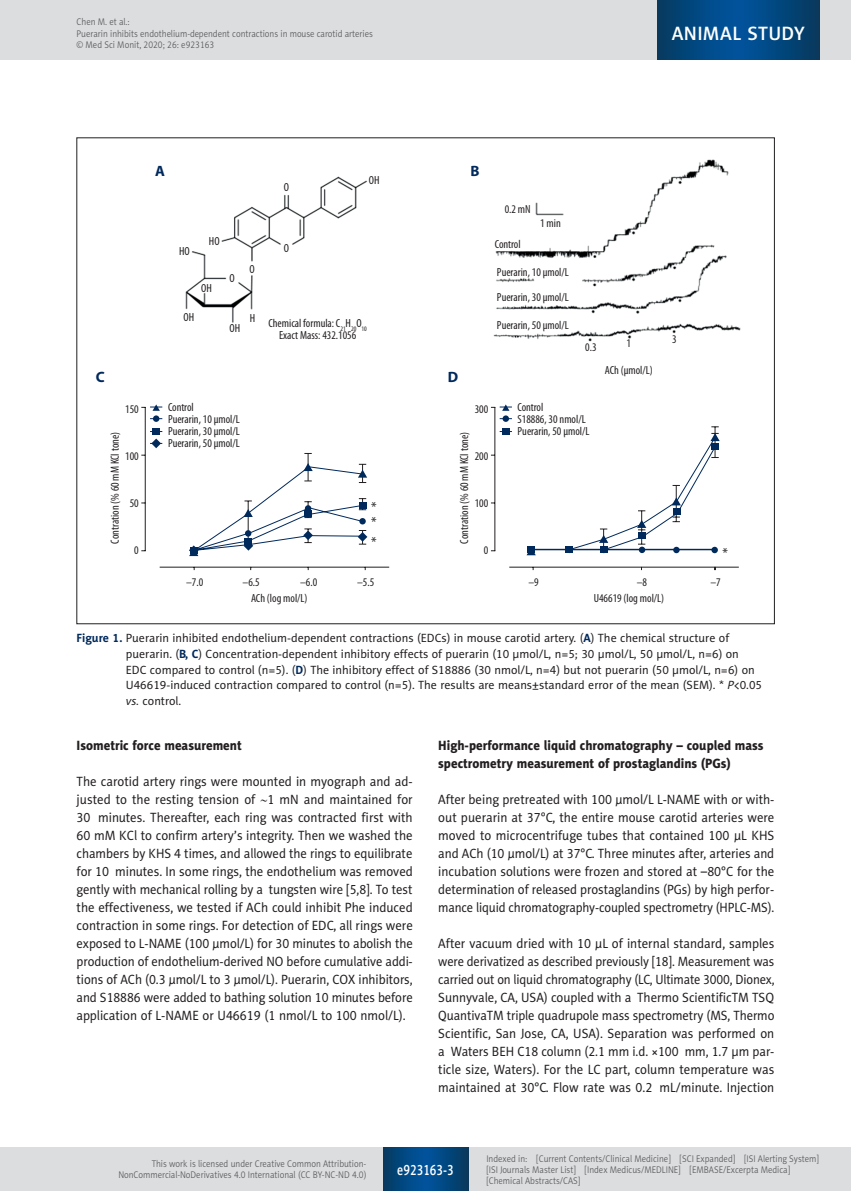
<style>
.page{position:relative;width:851px;height:1191px;background:#fff}
.page>*{position:absolute;margin:0;border:0;box-sizing:border-box;transform-origin:0 0}
.t1{font:19.5px "Naomi Sans EFN Medium";letter-spacing:.015em;color:#fff}
.MSM_e-PAGINA{font:15px "Naomi Sans EFN Medium";color:#fff;scale:.8 1}
.t2{font:700 15px "Myriad Pro";color:#00295c}
.t3{font:condensed 14.7px/14.7px "Myriad Pro";color:#231f20}
.MSM_Body{font:13.5px/18px "Naomi Sans EFN";color:#231f20;text-align:justify;scale:.95 1}
.MSM_Headline_2{font:13.5px/18px "Naomi Sans EFN Heavy";color:#231f20;scale:.95 1}
.MSM_Rycina_tytul{font:12px/15.8px "Naomi Sans EFN";color:#231f20}
.t4{font:condensed 11.7px/11.7px "Myriad Pro";color:#231f20}
.MSM_pagina_zywa{font:9.75px/11.2px "Naomi Sans EFN Light";color:#57585a;scale:.9 1}
.MSM_pagina_sygnatura{font:9.75px "Naomi Sans EFN Light";color:#57585a;scale:.9 1}
.s1{font-weight:700;color:#00295c}
.s2{font-style:italic}
</style>
<div class="page">
<img style="left:185px;top:176px;width:182px;height:147px">
<img style="left:493px;top:159px;width:248px;height:183px">
<hr style="left:160px;top:567px;width:229px;height:1px;background:#231f20">
<hr style="left:145px;top:407px;width:1px;height:144px;background:#231f20">
<svg style="left:189px;top:453px;width:178px;height:103px"></svg>
<div style="left:152px;top:428px;width:8px;height:7px;background:#00295c"></div>
<div style="left:153px;top:415px;width:6px;height:7px;background:#00295c;border-radius:50%"></div>
<svg style="left:141px;top:404px;width:21px;height:7px"></svg>
<svg style="left:150px;top:438px;width:12px;height:10px"></svg>
<hr style="left:509px;top:567px;width:229px;height:1px;background:#231f20">
<hr style="left:494px;top:407px;width:1px;height:144px;background:#231f20">
<hr style="left:714px;top:427px;width:1px;height:30px;background:#231f20">
<div style="left:565px;top:547px;width:7px;height:6px;background:#00295c"></div>
<div style="left:566px;top:546px;width:6px;height:7px;background:#00295c;border-radius:50%"></div>
<svg style="left:526px;top:546px;width:9px;height:9px"></svg>
<div style="left:502px;top:428px;width:7px;height:7px;background:#00295c"></div>
<svg style="left:502px;top:415px;width:7px;height:7px"></svg>
<svg style="left:491px;top:404px;width:21px;height:7px"></svg>
<svg style="left:499px;top:418px;width:13px;height:1px"></svg>
<svg style="left:571px;top:433px;width:148px;height:120px"></svg>
<hr style="left:531px;top:549px;width:185px;height:1px;background:#00295c">
<div style="left:0;top:1148px;width:850px;height:43px;background:#dcdddf"></div>
<svg style="left:383px;top:1147px;width:85px;height:43px;background:#02477e"></svg>
<div style="left:0;top:0;width:850px;height:60px;background:#dcdddf"></div>
<svg style="left:657px;top:0;width:162px;height:60px;background:#02477e"></svg>
<p class="MSM_pagina_zywa" style="left:77px;top:16px;width:331px">Chen M. et al.:<br>Puerarin inhibits endothelium-dependent contractions in mouse carotid arteries</p>
<p class="MSM_pagina_sygnatura" style="left:77px;top:39px;width:154px">© Med Sci Monit, 2020; 26: e923163</p>
<h1 class="t1" style="left:671px;top:22px;width:134px">ANIMAL STUDY</h1>
<p class="t2" style="left:155px;top:161px;width:11px">A</p>
<p class="t2" style="left:470px;top:161px;width:11px">B</p>
<p class="t4" style="left:369px;top:174px;width:12px">OH</p>
<p class="t4" style="left:284px;top:181px;width:7px">O</p>
<p class="t4" style="left:179px;top:245px;width:12px">HO</p>
<p class="t4" style="left:209px;top:235px;width:12px">HO</p>
<p class="t4" style="left:201px;top:282px;width:12px">OH</p>
<p class="t4" style="left:183px;top:311px;width:12px">OH</p>
<p class="t4" style="left:229px;top:272px;width:7px">O</p>
<p class="t4" style="left:249px;top:263px;width:7px">O</p>
<p class="t4" style="left:229px;top:322px;width:12px">OH</p>
<p class="t4" style="left:250px;top:312px;width:7px">H</p>
<p class="t4" style="left:284px;top:242px;width:7px">O</p>
<p class="t4" style="left:268px;top:317px;width:100px;text-align:center">Chemical formula: C<sub>21</sub>H<sub>20</sub>O<sub>10<br></sub>Exact Mass: 432.1056</p>
<p class="t2" style="left:96px;top:367px;width:10px">C</p>
<p class="t2" style="left:447px;top:367px;width:12px">D</p>
<p class="t4" style="left:504px;top:203px;width:27px">0.2 mN</p>
<p class="t4" style="left:540px;top:217px;width:22px">1 min</p>
<p class="t4" style="left:495px;top:238px;width:27px">Control</p>
<p class="t4" style="left:497px;top:259px;width:73px;line-height:25.7px">Puerarin, 10 μmol/L<br>Puerarin, 30 μmol/L</p>
<p class="t4" style="left:497px;top:319px;width:73px">Puerarin, 50 μmol/L</p>
<p class="t4" style="left:585px;top:341px;width:13px">0.3</p>
<p class="t4" style="left:125px;top:402px;width:15px">150</p>
<p class="t4" style="left:125px;top:450px;width:15px">100</p>
<p class="t4" style="left:130px;top:497px;width:11px">50</p>
<p class="t4" style="left:134px;top:544px;width:6px">0</p>
<p class="t4" style="left:109px;top:543px;width:113px;rotate:-90deg">Contration (% 60 mM KCI tone)</p>
<p class="t4" style="left:168px;top:401px;width:73px">Control<br>Puerarin, 10 μmol/L<br>Puerarin, 30 μmol/L<br>Puerarin, 50 μmol/L</p>
<p class="t3" style="left:371px;top:500px;width:7px">* *</p>
<p class="t3" style="left:371px;top:534px;width:7px">*</p>
<p class="t4" style="left:474px;top:402px;width:15px">300</p>
<p class="t4" style="left:474px;top:450px;width:15px">200</p>
<p class="t4" style="left:474px;top:497px;width:15px">100</p>
<p class="t4" style="left:483px;top:544px;width:6px">0</p>
<p class="t4" style="left:458px;top:543px;width:113px;rotate:-90deg">Contration (% 60 mM KCI tone)</p>
<p class="t4" style="left:517px;top:401px;width:73px">Control<br>S18886, 30 nmol/L<br>Puerarin, 50 μmol/L</p>
<p class="t4" style="left:626px;top:337px;width:6px">1</p>
<p class="t4" style="left:604px;top:364px;width:49px">ACh (μmol/L)</p>
<p class="t4" style="left:672px;top:333px;width:6px">3</p>
<p class="t3" style="left:722px;top:545px;width:7px">*</p>
<p class="t4" style="left:186px;top:576px;width:19px">–7.0</p>
<p class="t4" style="left:251px;top:574px;width:58px;line-height:16.2px;text-indent:-9px">–6.5<br>ACh (log mol/L)</p>
<p class="t4" style="left:300px;top:576px;width:19px">–6.0</p>
<p class="t4" style="left:357px;top:576px;width:19px">–5.5</p>
<p class="t4" style="left:528px;top:576px;width:12px">–9</p>
<p class="t4" style="left:593px;top:574px;width:72px;line-height:16.2px;text-indent:43px">–8<br>U46619 (log mol/L)</p>
<p class="t4" style="left:710px;top:576px;width:12px">–7</p>
<p class="MSM_Rycina_tytul" style="left:126px;top:630px;width:637px;text-indent:-49px"><span class="s1">Figure 1.</span> Puerarin inhibited endothelium-dependent contractions (EDCs) in mouse carotid artery. (<span class="s1">A</span>) The chemical structure of puerarin. (<span class="s1">B, C</span>) Concentration-dependent inhibitory effects of puerarin (10 μmol/L, n=5; 30 μmol/L, 50 μmol/L, n=6) on EDC compared to control (n=5). (<span class="s1">D</span>) The inhibitory effect of S18886 (30 nmol/L, n=4) but not puerarin (50 μmol/L, n=6) on U46619-induced contraction compared to control (n=5). The results are means±standard error of the mean (SEM). * <span class="s2">P</span>&lt;0.05 <span class="s2">vs.</span> control.</p>
<p class="MSM_Headline_2" style="left:77px;top:736px;width:175px">Isometric force measurement</p>
<p class="MSM_Body" style="left:77px;top:772px;width:355px">The carotid artery rings were mounted in myograph and ad&shy;justed to the resting tension of ∼1 mN and maintained for 30 minutes. Thereafter, each ring was contracted first with 60 mM KCl to confirm artery’s integrity. Then we washed the chambers by KHS 4 times, and allowed the rings to equilibrate for 10 minutes. In some rings, the endothelium was removed gently with mechanical rolling by a tungsten wire [5,8]. To test the effectiveness, we tested if ACh could inhibit Phe induced contraction in some rings. For detection of EDC, all rings were exposed to L-NAME (100 µmol/L) for 30 minutes to abolish the production of endothelium-derived NO before cumulative addi&shy;tions of ACh (0.3 µmol/L to 3 µmol/L). Puerarin, COX inhibitors, and S18886 were added to bathing solution 10 minutes before application of L-NAME or U46619 (1 nmol/L to 100 nmol/L).</p>
<p class="MSM_Headline_2" style="left:438px;top:736px;width:344px">High-performance liquid chromatography – coupled mass spectrometry measurement of prostaglandins (PGs)</p>
<p class="MSM_Body" style="left:438px;top:790px;width:355px">After being pretreated with 100 µmol/L L-NAME with or with&shy;out puerarin at 37°C, the entire mouse carotid arteries were moved to microcentrifuge tubes that contained 100 µL KHS and ACh (10 µmol/L) at 37°C. Three minutes after, arteries and incubation solutions were frozen and stored at –80°C for the determination of released prostaglandins (PGs) by high perfor&shy;mance liquid chromatography-coupled spectrometry (HPLC-MS).</p>
<p class="MSM_Body" style="left:438px;top:934px;width:355px">After vacuum dried with 10 µL of internal standard, samples were derivatized as described previously [18]. Measurement was carried out on liquid chromatography (LC, Ultimate 3000, Dionex, Sunnyvale, CA, USA) coupled with a Thermo ScientificTM TSQ QuantivaTM triple quadrupole mass spectrometry (MS, Thermo Scientific, San Jose, CA, USA). Separation was performed on a Waters BEH C18 column (2.1 mm i.d. ×100 mm, 1.7 μm par&shy;ticle size, Waters). For the LC part, column temperature was maintained at 30°C. Flow rate was 0.2 mL/minute. Injection</p>
<p class="MSM_pagina_zywa" style="left:118px;top:1158px;width:277px;text-align:right">This work is licensed under Creative Common Attribution-<br>NonCommercial-NoDerivatives 4.0 International (CC BY-NC-ND 4.0)</p>
<p class="MSM_e-PAGINA" style="left:397px;top:1160px;width:72px">e923163-3</p>
<p class="MSM_pagina_zywa" style="left:486px;top:1152px;width:371px">Indexed in: [Current Contents/Clinical Medicine] [SCI Expanded] [ISI Alerting System] [ISI Journals Master List] [Index Medicus/MEDLINE] [EMBASE/Excerpta Medica] [Chemical Abstracts/CAS]</p>
</div>
